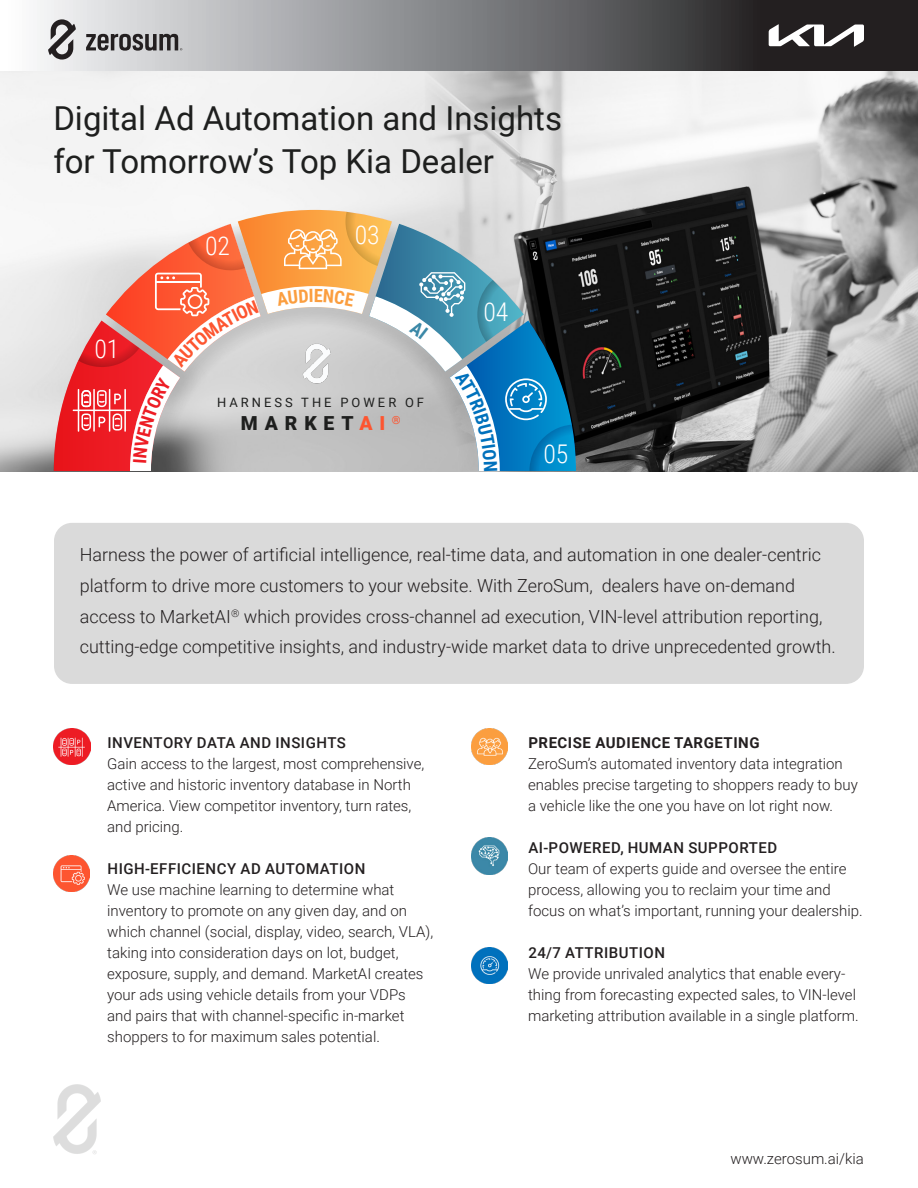
<style>
.page{position:relative;width:918px;height:1188px;background:#fff}
.page>*{position:absolute;margin:0;border:0;box-sizing:border-box;transform-origin:0 0}
.t1{font:33px/42.6px "Roboto";color:#1e1f1e}
.t2{font:300 25.8px "Roboto Condensed";letter-spacing:-.01em;color:#fff}
.t3{font:900 19.35px "Roboto";letter-spacing:.355em;color:#1e1f1e}
.t4{font:300 18px/30.6px "Roboto";color:#231f20}
.t5{font:300 15px/21px "Roboto";color:#231f20}
.t6{font:500 15px "Roboto";letter-spacing:.035em;color:#231f20}
.t7{font:700 15px "Roboto";letter-spacing:.035em;color:#231f20}
.t8{font:12.9px "Roboto";letter-spacing:.235em;color:#1e1f1e}
.s1{color:#fd5530}
</style>
<div class="page">
<div style="left:54px;top:523px;width:810px;height:161px;background:#dadada;border-radius:18px"></div>
<img style="left:0;top:71px;width:918px;height:400px">
<img style="left:54px;top:728px;width:37px;height:37px">
<img style="left:53px;top:855px;width:37px;height:37px">
<img style="left:471px;top:728px;width:37px;height:37px">
<img style="left:471px;top:838px;width:37px;height:36px">
<img style="left:471px;top:947px;width:37px;height:37px">
<svg style="left:37px;top:0;width:881px;height:71px;background:#7a7a7c"></svg>
<svg style="left:48px;top:19px;width:28px;height:41px"></svg>
<svg style="left:86px;top:34px;width:96px;height:17px;background:#777677"></svg>
<img style="left:53px;top:1084px;width:48px;height:70px">
<svg style="left:769px;top:24px;width:95px;height:23px"></svg>
<svg style="left:54px;top:210px;width:522px;height:261px;background:#b7a5a4"></svg>
<p class="t1" style="left:53px;top:96px;width:510px">Digital Ad Automation and Insights for Tomorrow’s Top Kia Dealer</p>
<p class="t2" style="left:94px;top:330px;width:26px">01</p>
<p class="t2" style="left:205px;top:228px;width:26px">02</p>
<p class="t2" style="left:355px;top:216px;width:26px">03</p>
<p class="t8" style="left:217px;top:393px;width:209px">HARNESS THE POWER OF</p>
<p class="t3" style="left:241px;top:410px;width:161px">MARKET<span class="s1">AI</span> <sup>®</sup></p>
<p class="t2" style="left:484px;top:294px;width:26px">04</p>
<p class="t2" style="left:543px;top:436px;width:26px">05</p>
<p class="t4" style="left:80px;top:539px;width:757px">Harness the power of artificial intelligence, real-time data, and automation in one dealer-centric platform to drive more customers to your website. With ZeroSum, dealers have on-demand access to MarketAI<sup>®</sup> which provides cross-channel ad execution, VIN-level attribution reporting, cutting-edge competitive insights, and industry-wide market data to drive unprecedented growth.</p>
<p class="t6" style="left:107px;top:732px;width:240px">INVENTORY DATA AND INSIGHTS</p>
<p class="t5" style="left:107px;top:753px;width:319px">Gain access to the largest, most comprehensive, active and historic inventory database in North America. View competitor inventory, turn rates, and pricing.</p>
<p class="t6" style="left:107px;top:858px;width:259px">HIGH-EFFICIENCY AD AUTOMATION</p>
<p class="t5" style="left:107px;top:879px;width:328px">We use machine learning to determine what inventory to promote on any given day, and on which channel (social, display, video, search, VLA), taking into consideration days on lot, budget, exposure, supply, and demand. MarketAI creates your ads using vehicle details from your VDPs and pairs that with channel-specific in-market shoppers to for maximum sales potential.</p>
<p class="t7" style="left:528px;top:732px;width:233px">PRECISE AUDIENCE TARGETING</p>
<p class="t5" style="left:528px;top:753px;width:331px">ZeroSum’s automated inventory data integration enables precise targeting to shoppers ready to buy a vehicle like the one you have on lot right now.</p>
<p class="t6" style="left:528px;top:837px;width:250px">AI-POWERED, HUMAN SUPPORTED</p>
<p class="t5" style="left:528px;top:858px;width:336px">Our team of experts guide and oversee the entire process, allowing you to reclaim your time and focus on what’s important, running your dealership.</p>
<p class="t6" style="left:528px;top:942px;width:138px">24/7 ATTRIBUTION</p>
<p class="t5" style="left:528px;top:963px;width:332px">We provide unrivaled analytics that enable every&shy;thing from forecasting expected sales, to VIN-level marketing attribution available in a single platform.</p>
<p class="t5" style="left:730px;top:1148px;width:135px">www.zerosum.ai/kia</p>
</div>
